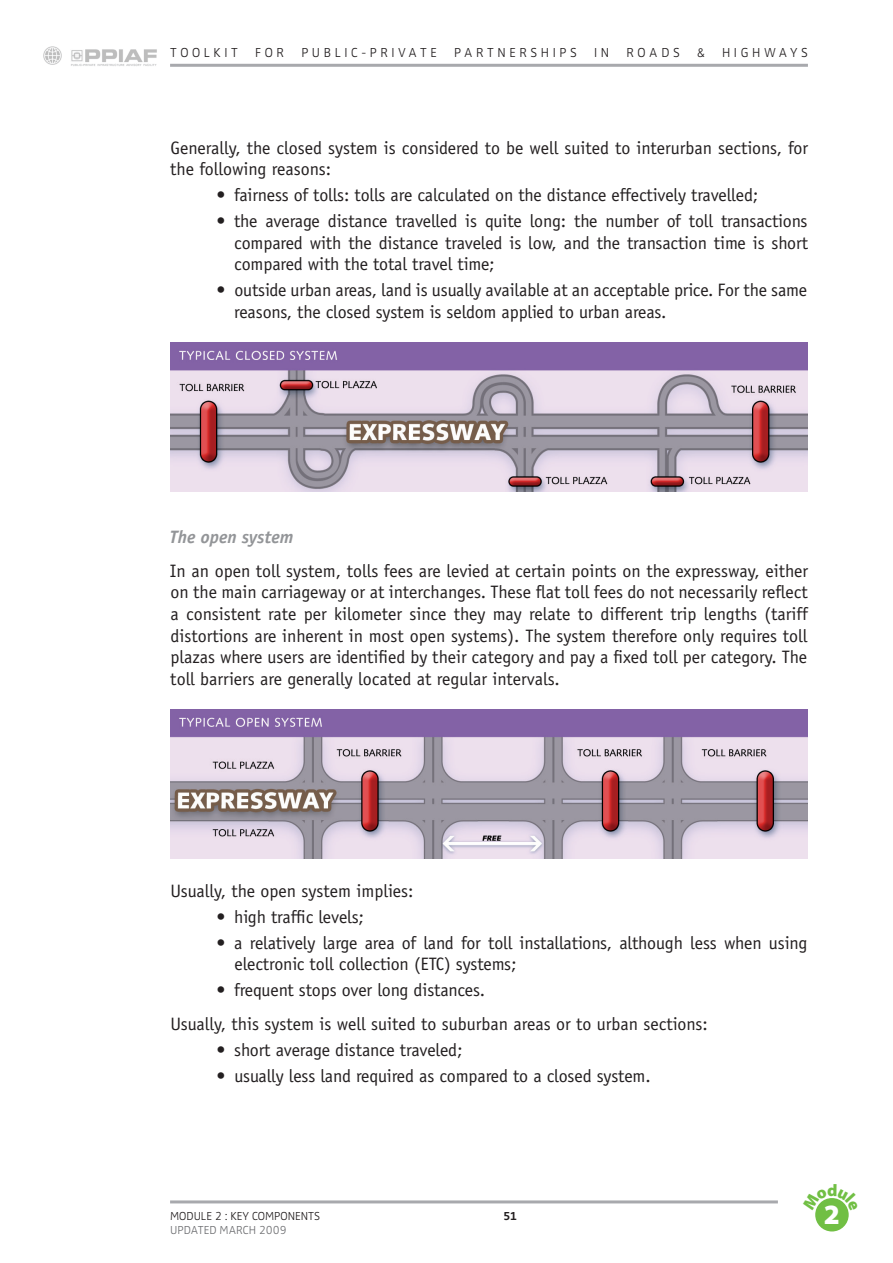
<style>
.page{position:relative;width:893px;height:1263px;background:#fff}
.page>*{position:absolute;margin:0;border:0;box-sizing:border-box;transform-origin:0 0}
.t1{font:900 28.05px "Myriad Pro";color:#fff}
.t2{font:18px/21.6px "Officina Sans";letter-spacing:-.01em;color:#231f20}
.t3{font:italic 700 18px "Officina Sans";color:#939598}
.t4{font:300 13.5px "Zwo";letter-spacing:.265em;color:#231f20}
.t5{font:300 12px "Zwo";color:#231f20}
.t6{font:300 12px "Zwo";color:#6c6d70}
.t7{font:700 12px "Zwo";color:#231f20}
</style>
<div class="page">
<hr style="left:170px;top:64px;width:638px;height:3px;background:#a8a9ad">
<img style="left:43px;top:46px;width:19px;height:19px">
<img style="left:71px;top:49px;width:86px;height:17px">
<hr style="left:170px;top:1200px;width:608px;height:3px;background:#a8a9ad">
<div style="left:815px;top:1198px;width:34px;height:33px;background:#71bf44;border-radius:50%"></div>
<img style="left:170px;top:343px;width:638px;height:148px">
<img style="left:170px;top:710px;width:638px;height:148px">
<svg style="left:815px;top:1198px;width:34px;height:13px"></svg>
<p class="t4" style="left:170px;top:45px;width:68px">TOOLKIT</p>
<p class="t4" style="left:255px;top:45px;width:30px">FOR</p>
<p class="t4" style="left:301px;top:45px;width:137px">PUBLIC-PRIVATE</p>
<p class="t4" style="left:454px;top:45px;width:124px">PARTNERSHIP S</p>
<p class="t4" style="left:594px;top:45px;width:17px">I N</p>
<p class="t4" style="left:626px;top:45px;width:55px">ROADS</p>
<p class="t4" style="left:697px;top:45px;width:20px">&amp; H</p>
<p class="t4" style="left:734px;top:45px;width:75px">IGHWAYS</p>
<p class="t2" style="left:170px;top:137px;width:639px">Generally, the closed system is considered to be well suited to interurban sections, for the following reasons:</p>
<p class="t2" style="left:216px;top:184px;width:543px">• fairness of tolls: tolls are calculated on the distance effectively travelled;</p>
<p class="t2" style="left:234px;top:210px;width:575px;text-align:justify;text-indent:-18px">• the average distance travelled is quite long: the number of toll transactions compared with the distance traveled is low, and the transaction time is short compared with the total travel time;</p>
<p class="t2" style="left:234px;top:279px;width:574px;text-indent:-18px">• outside urban areas, land is usually available at an acceptable price. For the same reasons, the closed system is seldom applied to urban areas.</p>
<p class="t3" style="left:169px;top:525px;width:126px">The open system</p>
<p class="t2" style="left:170px;top:560px;width:640px;text-align:justify">In an open toll system, tolls fees are levied at certain points on the expressway, either on the main carriageway or at interchanges. These flat toll fees do not necessarily reflect a consistent rate per kilometer since they may relate to different trip lengths (tariff distortions are inherent in most open systems). The system therefore only requires toll plazas where users are identified by their category and pay a fixed toll per category. The toll barriers are generally located at regular intervals.</p>
<p class="t2" style="left:170px;top:880px;width:245px">Usually, the open system implies:</p>
<p class="t2" style="left:216px;top:906px;width:149px">• high traffic levels;</p>
<p class="t2" style="left:234px;top:932px;width:574px;text-indent:-18px">• a relatively large area of land for toll installations, although less when using electronic toll collection (ETC) systems;</p>
<p class="t2" style="left:170px;top:973px;width:539px;line-height:34.3px;text-indent:46px">• frequent stops over long distances.<br>Usually, this system is well suited to suburban areas or to urban sections:</p>
<p class="t2" style="left:216px;top:1039px;width:248px">• short average distance traveled;</p>
<p class="t2" style="left:216px;top:1065px;width:436px">• usually less land required as compared to a closed system.</p>
<p class="t5" style="left:170px;top:1208px;width:152px">MODULE 2 : KEY COMPONENTS</p>
<p class="t6" style="left:170px;top:1223px;width:118px">UPDATED MARCH 2009</p>
<p class="t7" style="left:503px;top:1208px;width:15px">51</p>
<h1 class="t1" style="left:824px;top:1196px;width:18px">2</h1>
</div>
